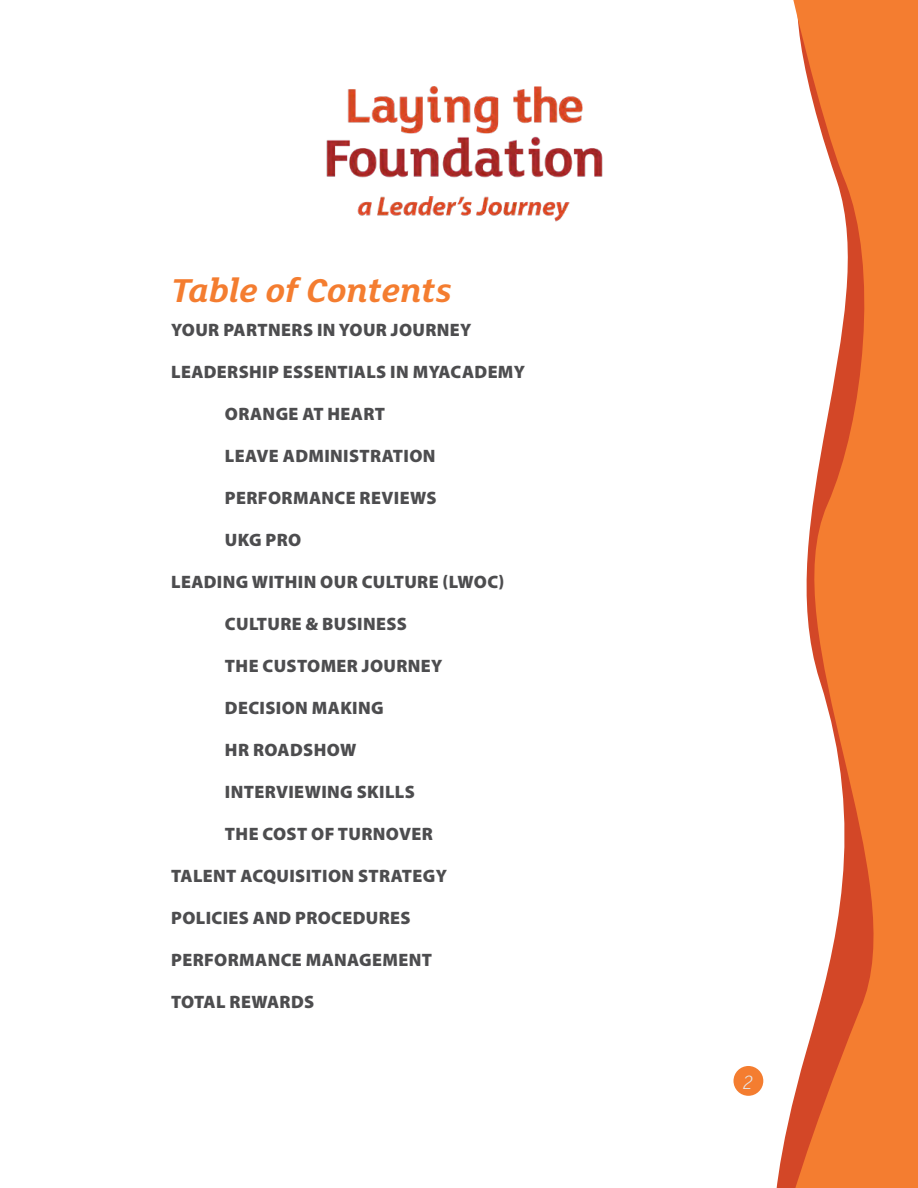
<style>
.page{position:relative;width:918px;height:1188px;background:#fff}
.page>*{position:absolute;margin:0;border:0;box-sizing:border-box;transform-origin:0 0}
.t1{font:italic 700 36px "FS Lola";color:#f47d30}
.t2{font:italic 300 21px "FS Lola";color:#e6e7e8}
.t3{font:900 18px "Myriad Pro";letter-spacing:.02em;color:#4d4d4f}
</style>
<div class="page">
<div style="left:734px;top:1066px;width:29px;height:30px;background:#f47d30;border-radius:50%"></div>
<svg style="left:776px;top:0;width:142px;height:1188px;fill:#f47d30"></svg>
<img style="left:326px;top:86px;width:277px;height:136px">
<h1 class="t1" style="left:171px;top:266px;width:282px">Table of Contents</h1>
<p class="t3" style="left:171px;top:318px;width:302px">YOUR PARTNERS IN YOUR JOURNEY</p>
<p class="t3" style="left:171px;top:360px;width:356px">LEADERSHIP ESSENTIALS IN MYACADEMY</p>
<p class="t3" style="left:225px;top:402px;width:162px">ORANGE AT HEART</p>
<p class="t3" style="left:225px;top:444px;width:212px">LEAVE ADMINISTRATION</p>
<p class="t3" style="left:225px;top:486px;width:213px">PERFORMANCE REVIEWS</p>
<p class="t3" style="left:225px;top:528px;width:78px">UKG PRO</p>
<p class="t3" style="left:171px;top:570px;width:335px">LEADING WITHIN OUR CULTURE (LWOC)</p>
<p class="t3" style="left:225px;top:612px;width:183px">CULTURE &amp; BUSINESS</p>
<p class="t3" style="left:225px;top:654px;width:219px">THE CUSTOMER JOURNEY</p>
<p class="t3" style="left:225px;top:696px;width:160px">DECISION MAKING</p>
<p class="t3" style="left:225px;top:738px;width:133px">HR ROADSHOW</p>
<p class="t3" style="left:225px;top:780px;width:191px">INTERVIEWING SKILLS</p>
<p class="t3" style="left:225px;top:822px;width:209px">THE COST OF TURNOVER</p>
<p class="t3" style="left:171px;top:864px;width:277px">TALENT ACQUISITION STRATEGY</p>
<p class="t3" style="left:171px;top:906px;width:241px">POLICIES AND PROCEDURES</p>
<p class="t3" style="left:171px;top:948px;width:262px">PERFORMANCE MANAGEMENT</p>
<p class="t3" style="left:171px;top:990px;width:145px">TOTAL REWARDS</p>
<p class="t2" style="left:742px;top:1068px;width:12px">2</p>
</div>
